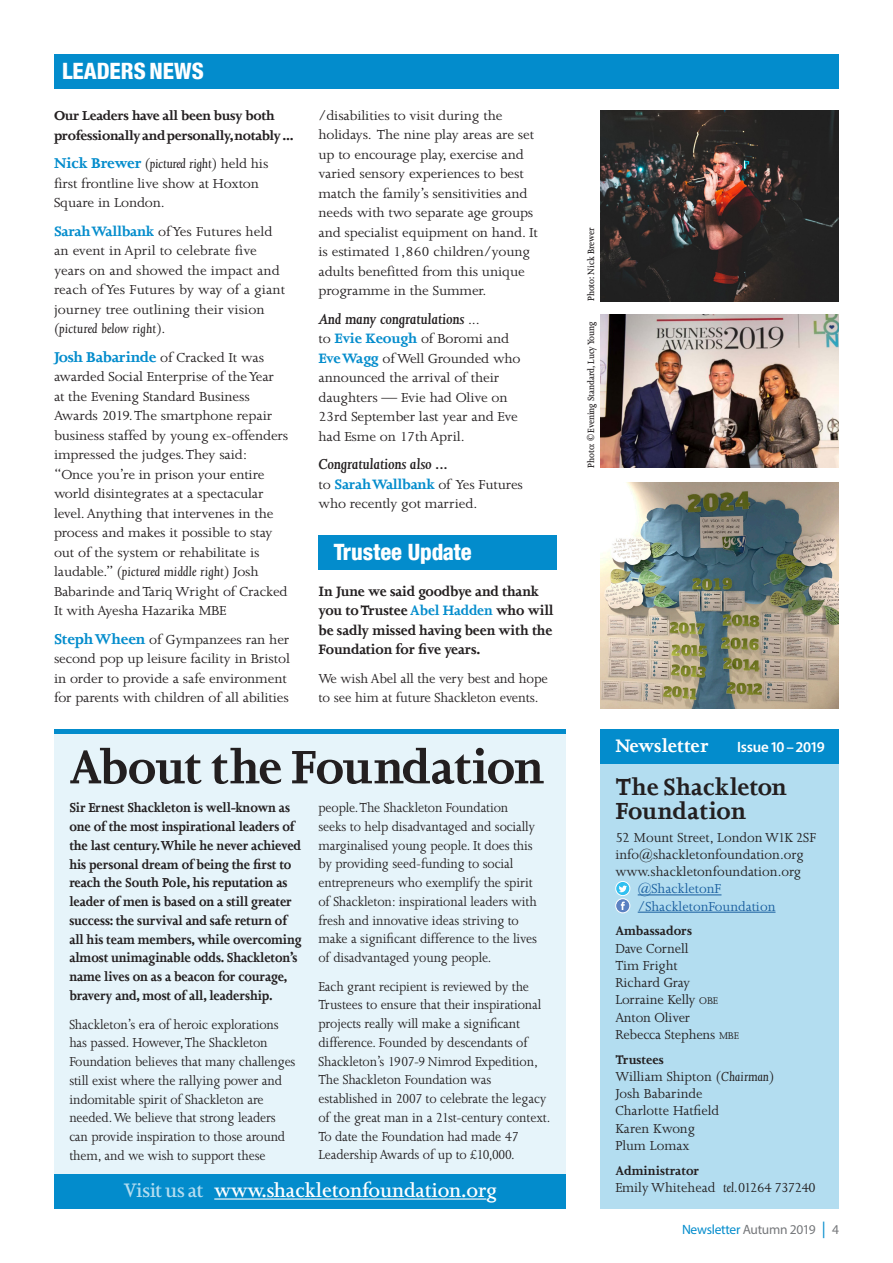
<style>
.page{position:relative;width:893px;height:1263px;background:#fff}
.page>*{position:absolute;margin:0;border:0;box-sizing:border-box;transform-origin:0 0}
.t1{font:700 54px "Joanna";letter-spacing:-.02em;color:#231f20}
.t2{font:700 27px "Joanna";color:#231f20}
.t3{font:600 22.5px "Joanna";letter-spacing:-.01em;color:#fff}
.t4{font:800 condensed 22.5px "Helvetica Neue LT Com";color:#fff}
.t5{font:700 21px "Joanna";letter-spacing:-.01em;color:#fff}
.t6{font:italic 600 16.5px "Joanna";letter-spacing:-.01em;color:#231f20;scale:1.05 1}
.t7{font:700 15.75px/19.5px "Joanna";letter-spacing:-.01em;color:#231f20}
.t8{font:15px/19.5px "Joanna";letter-spacing:-.01em;color:#231f20;scale:1.05 1}
.t9{font:15px/18.8px "Joanna MT Std";letter-spacing:-.01em;color:#231f20;scale:.95 1}
.t10{font:700 15px "Joanna";letter-spacing:-.01em;color:#231f20;scale:.95 1}
.t11{font:15px "Joanna MT Std";letter-spacing:-.01em;color:#231f20}
.t12{font:700 15px "Joanna";letter-spacing:-.01em;color:#231f20;scale:1.04 1}
.t13{font:15px/19.5px "Joanna";letter-spacing:-.01em;color:#231f20}
.t14{font:15px "Joanna MT Std";color:#175d9e}
.t15{font:600 15px "Myriad Pro";letter-spacing:-.02em;color:#fff}
.t16{font:700 14.25px "Joanna MT Std";color:#231f20}
.t17{font:13.5px "Myriad Pro";letter-spacing:-.02em;color:#76787b}
.t18{font:600 10.5px "Joanna";letter-spacing:-.01em;color:#231f20;scale:.9 1}
.s1{font-weight:700;font-size:16.5px;color:#038ccc}
.s2{font-style:italic}
.s3{font-weight:700;font-size:15.75px;color:#038ccc}
.s4{font-weight:400;font-style:normal;font-size:15px}
.s5{color:#038ccc}
.s6{color:#b3ddf0}
.s7{font-size:11.25px}
.s8{font-size:16.5px;color:#038ccc}
</style>
<div class="page">
<div style="left:54px;top:729px;width:512px;height:445px;background:#e6f4fa"></div>
<div style="left:600px;top:729px;width:239px;height:480px;background:#b3ddf0"></div>
<div style="left:54px;top:1174px;width:512px;height:35px;background:#038ccc"></div>
<div style="left:600px;top:729px;width:239px;height:35px;background:#038ccc"></div>
<hr style="left:214px;top:1198px;width:272px;height:1px;background:#fff">
<img style="left:600px;top:315px;width:239px;height:153px">
<div style="left:54px;top:54px;width:785px;height:35px;background:#038ccc"></div>
<hr style="left:638px;top:894px;width:83px;height:1px;background:#175d9e">
<hr style="left:638px;top:912px;width:137px;height:1px;background:#175d9e">
<svg style="left:616px;top:881px;width:14px;height:14px"></svg>
<svg style="left:619px;top:885px;width:8px;height:7px"></svg>
<div style="left:615px;top:881px;width:15px;height:15px;border:1px solid #fff;border-radius:50%"></div>
<div style="left:616px;top:899px;width:14px;height:14px;background:#5b80c1;border-radius:50%"></div>
<svg style="left:621px;top:901px;width:4px;height:9px"></svg>
<div style="left:615px;top:898px;width:15px;height:15px;border:1px solid #fff;border-radius:50%"></div>
<hr style="left:54px;top:729px;width:512px;height:4px;background:#038ccc">
<img style="left:600px;top:483px;width:239px;height:225px">
<div style="left:318px;top:535px;width:239px;height:35px;background:#038ccc"></div>
<img style="left:600px;top:110px;width:239px;height:191px">
<p class="t4" style="left:62px;top:57px;width:143px">LEADERS NEWS</p>
<p class="t12" style="left:54px;top:107px;width:214px">Our Leaders have all been busy both</p>
<p class="t12" style="left:54px;top:126px;width:232px">professionally and personally, notably ...</p>
<p class="t8" style="left:54px;top:154px;width:206px"><span class="s1">Nick Brewer</span> <span class="s2">(pictured right)</span> held his first frontline live show at Hoxton<br>Square in London.</p>
<p class="t8" style="left:54px;top:222px;width:222px"><span class="s3">Sarah Wallbank</span> of Yes Futures held an event in April to celebrate five years on and showed the impact and reach of Yes Futures by way of a giant journey tree outlining their vision <span class="s2">(pictured below right)</span>.</p>
<p class="t8" style="left:54px;top:348px;width:225px"><span class="s1">Josh Babarinde</span> of Cracked It was awarded Social Enterprise of the Year<br>at the Evening Standard Business Awards 2019. The smartphone repair business staffed by young ex-offenders impressed the judges. They said:</p>
<p class="t8" style="left:54px;top:465px;width:224px">“Once you’re in prison your entire world disintegrates at a spectacular level. Anything that intervenes in the process and makes it possible to stay out of the system or rehabilitate is laudable.” <span class="s2">(pictured middle right)</span> Josh Babarinde and Tariq Wright of Cracked It with Ayesha Hazarika MBE</p>
<p class="t8" style="left:54px;top:630px;width:226px"><span class="s1">Steph Wheen</span> of Gympanzees ran her second pop up leisure facility in Bristol in order to provide a safe environment for parents with children of all abilities</p>
<p class="t8" style="left:318px;top:106px;width:211px">/disabilities to visit during the holidays. The nine play areas are set up to encourage play, exercise and varied sensory experiences to best match the family’s sensitivities and needs with two separate age groups and specialist equipment on hand. It is estimated 1,860 children/young adults benefitted from this unique programme in the Summer.</p>
<p class="t6" style="left:318px;top:310px;width:155px">And many congratulations <span class="s4">...</span></p>
<p class="t8" style="left:318px;top:329px;width:183px">to <span class="s3">Evie Keough</span> of Boromi and</p>
<p class="t8" style="left:318px;top:349px;width:194px"><span class="s3">Eve Wagg</span> of Well Grounded who announced the arrival of their daughters — Evie had Olive on</p>
<p class="t8" style="left:318px;top:407px;width:191px">23rd September last year and Eve</p>
<p class="t8" style="left:318px;top:427px;width:141px">had Esme on 17th April.</p>
<p class="t6" style="left:318px;top:456px;width:125px">Congratulations also ...</p>
<p class="t8" style="left:318px;top:475px;width:196px">to <span class="s3">Sarah Wallbank</span> of Yes Futures</p>
<p class="t8" style="left:318px;top:494px;width:153px">who recently got married.</p>
<p class="t4" style="left:334px;top:538px;width:139px">Trustee Update</p>
<p class="t7" style="left:318px;top:580px;width:237px">In June we said goodbye and thank you to Trustee <span class="s5">Abel Hadden</span> who will be sadly missed having been with the<br>Foundation for five years.</p>
<p class="t13" style="left:318px;top:668px;width:231px">We wish Abel all the very best and hope to see him at future Shackleton events.</p>
<p class="t1" style="left:69px;top:734px;width:476px">About the Foundation</p>
<p class="t10" style="left:69px;top:799px;width:234px">Sir Ernest Shackleton is well-known as</p>
<p class="t10" style="left:69px;top:817px;width:238px">one of the most inspirational leaders of</p>
<p class="t10" style="left:69px;top:836px;width:246px">the last century. While he never achieved</p>
<p class="t10" style="left:69px;top:855px;width:235px">his personal dream of being the first to</p>
<p class="t10" style="left:69px;top:874px;width:231px">reach the South Pole, his reputation as</p>
<p class="t10" style="left:69px;top:892px;width:236px">leader of men is based on a still greater</p>
<p class="t10" style="left:69px;top:911px;width:231px">success: the survival and safe return of</p>
<p class="t10" style="left:69px;top:930px;width:246px">all his team members, while overcoming</p>
<p class="t10" style="left:69px;top:949px;width:242px">almost unimaginable odds. Shackleton’s</p>
<p class="t10" style="left:69px;top:967px;width:231px">name lives on as a beacon for courage,</p>
<p class="t10" style="left:69px;top:986px;width:215px">bravery and, most of all, leadership.</p>
<p class="t9" style="left:69px;top:1015px;width:240px">Shackleton’s era of heroic explorations has passed. However, The Shackleton<br>Foundation believes that many challenges</p>
<p class="t9" style="left:69px;top:1071px;width:229px">still exist where the rallying power and indomitable spirit of Shackleton are needed. We believe that strong leaders can provide inspiration to those around them, and we wish to support these</p>
<p class="t9" style="left:318px;top:798px;width:232px">people. The Shackleton Foundation seeks to help disadvantaged and socially marginalised young people. It does this by providing seed-funding to social entrepreneurs who exemplify the spirit of Shackleton: inspirational leaders with fresh and innovative ideas striving to make a significant difference to the lives of disadvantaged young people.</p>
<p class="t9" style="left:318px;top:977px;width:246px">Each grant recipient is reviewed by the Trustees to ensure that their inspirational projects really will make a significant difference. Founded by descendants of Shackleton’s 1907-9 Nimrod Expedition, The Shackleton Foundation was established in 2007 to celebrate the legacy of the great man in a 21st-century context.<br>To date the Foundation had made 47<br>Leadership Awards of up to £10,000.</p>
<p class="t3" style="left:123px;top:1178px;width:374px"><span class="s6">Visit us at</span> www.shackletonfoundation.org</p>
<p class="t18" style="left:585px;top:301px;width:83px;rotate:-90deg">Photo: Nick Brewer</p>
<p class="t18" style="left:585px;top:468px;width:164px;rotate:-90deg">Photo: © Evening Standard, Lucy Young</p>
<p class="t5" style="left:615px;top:733px;width:95px">Newsletter</p>
<p class="t15" style="left:737px;top:738px;width:89px">Issue 10 – 2019</p>
<p class="t2" style="left:615px;top:771px;width:173px">The Shackleton</p>
<p class="t2" style="left:615px;top:795px;width:132px">Foundation</p>
<p class="t11" style="left:615px;top:829px;width:202px">52 Mount Street, London W1K 2SF</p>
<p class="t11" style="left:615px;top:846px;width:190px">info@shackletonfoundation.org</p>
<p class="t11" style="left:615px;top:864px;width:187px">www.shackletonfoundation.org</p>
<p class="t14" style="left:638px;top:881px;width:85px">@ShackletonF</p>
<p class="t14" style="left:638px;top:898px;width:139px">/ShackletonFoundation</p>
<p class="t16" style="left:615px;top:923px;width:78px">Ambassadors</p>
<p class="t11" style="left:615px;top:940px;width:75px">Dave Cornell</p>
<p class="t11" style="left:615px;top:957px;width:64px">Tim Fright</p>
<p class="t11" style="left:615px;top:975px;width:76px">Richard Gray</p>
<p class="t11" style="left:615px;top:992px;width:104px">Lorraine Kelly <span class="s7">OBE</span></p>
<p class="t11" style="left:615px;top:1009px;width:76px">Anton Oliver</p>
<p class="t11" style="left:615px;top:1026px;width:125px">Rebecca Stephens <span class="s7">MBE</span></p>
<p class="t16" style="left:615px;top:1052px;width:50px">Trustees</p>
<p class="t11" style="left:615px;top:1068px;width:160px">William Shipton <span class="s2">(Chairman)</span></p>
<p class="t11" style="left:615px;top:1086px;width:89px">Josh Babarinde</p>
<p class="t11" style="left:615px;top:1103px;width:105px">Charlotte Hatfield</p>
<p class="t11" style="left:615px;top:1120px;width:81px">Karen Kwong</p>
<p class="t11" style="left:615px;top:1137px;width:76px">Plum Lomax</p>
<p class="t16" style="left:615px;top:1163px;width:85px">Administrator</p>
<p class="t11" style="left:615px;top:1179px;width:202px">Emily Whitehead <span class="s2">tel.</span>01264 737240</p>
<p class="t17" style="left:682px;top:1221px;width:158px"><span class="s5">Newsletter</span> Autumn 2019 <span class="s8">|</span> 4</p>
</div>
